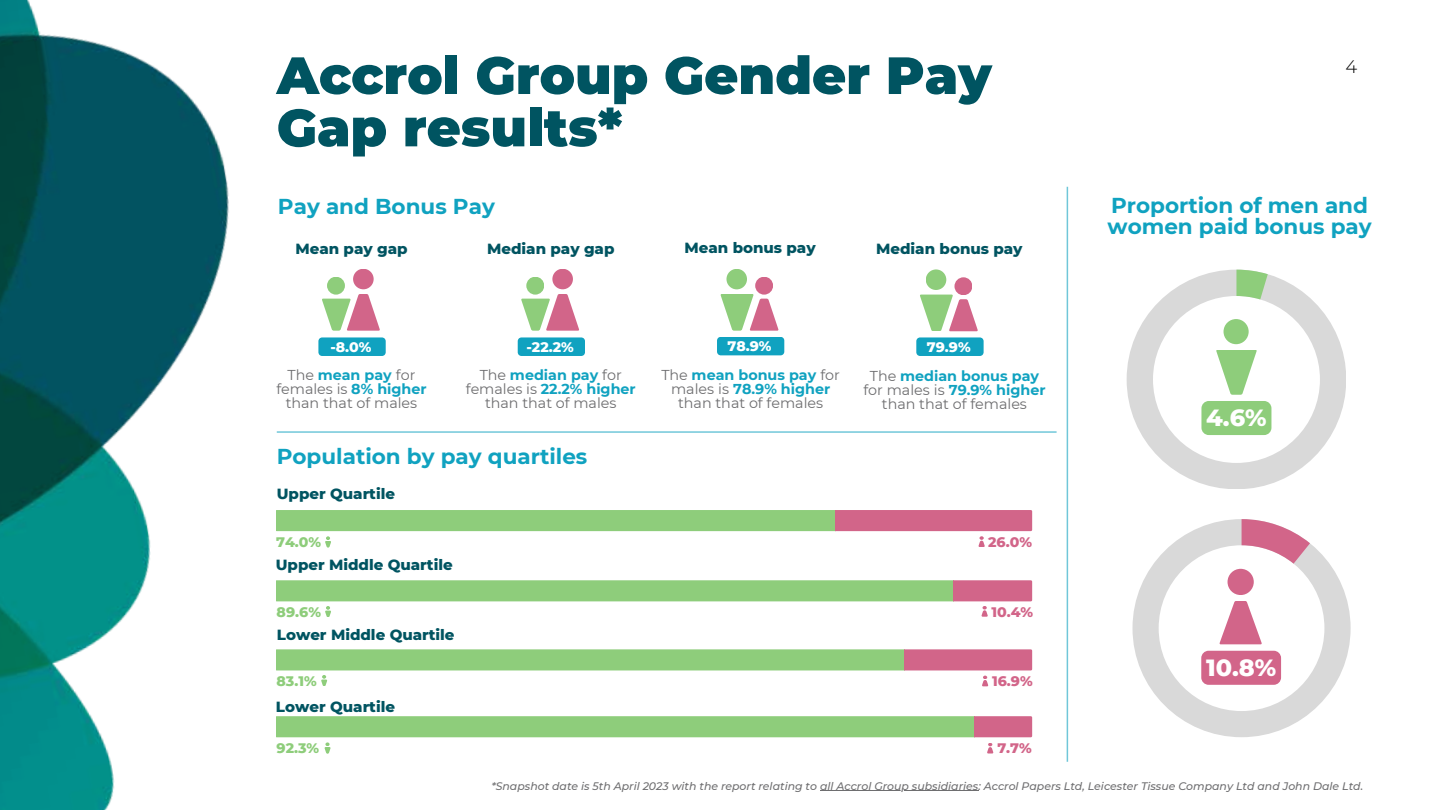
<style>
.page{position:relative;width:1440px;height:810px;background:#fff}
.page>*{position:absolute;margin:0;border:0;box-sizing:border-box;transform-origin:0 0}
.t1{font:900 52.3px/52.3px "Montserrat";color:#005461}
.t2{font:800 23.9px "Montserrat";color:#fff}
.t3{font:700 21.5px/21px "Montserrat";color:#10a2c0}
.t4{font:300 18.1px "Montserrat";color:#000}
.t5{font:800 15px "Montserrat";color:#005461}
.t6{font:14.3px/14.2px "Montserrat";color:#6e6e70;text-align:center}
.t7{font:800 14.1px "Montserrat";color:#fff}
.t8{font:800 14.1px "Montserrat";color:#8ecd7b}
.t9{font:800 14.1px "Montserrat";color:#d26589}
.t10{font:italic 500 10.9px "Montserrat";color:#6e6e70}
.s1{font-weight:700;color:#10a2c0}
</style>
<div class="page">
<img style="left:0;top:0;width:573px;height:810px">
<hr style="left:1067px;top:187px;width:1px;height:575px;background:#70c7d9">
<hr style="left:277px;top:431px;width:780px;height:2px;background:#70c7d9">
<div style="left:353px;top:269px;width:21px;height:20px;background:#d26589;border-radius:50%"></div>
<svg style="left:322px;top:294px;width:58px;height:37px"></svg>
<div style="left:327px;top:277px;width:18px;height:18px;background:#8ecd7b;border-radius:50%"></div>
<svg style="left:318px;top:337px;width:68px;height:19px"></svg>
<div style="left:552px;top:269px;width:21px;height:20px;background:#d26589;border-radius:50%"></div>
<svg style="left:521px;top:294px;width:58px;height:37px"></svg>
<div style="left:526px;top:277px;width:18px;height:18px;background:#8ecd7b;border-radius:50%"></div>
<svg style="left:518px;top:337px;width:67px;height:19px"></svg>
<div style="left:755px;top:277px;width:18px;height:18px;background:#d26589;border-radius:50%"></div>
<svg style="left:721px;top:294px;width:57px;height:37px"></svg>
<div style="left:726px;top:269px;width:21px;height:20px;background:#8ecd7b;border-radius:50%"></div>
<svg style="left:717px;top:337px;width:67px;height:18px"></svg>
<div style="left:954px;top:277px;width:18px;height:18px;background:#d26589;border-radius:50%"></div>
<svg style="left:920px;top:295px;width:58px;height:36px"></svg>
<div style="left:926px;top:269px;width:20px;height:21px;background:#8ecd7b;border-radius:50%"></div>
<svg style="left:916px;top:337px;width:68px;height:19px"></svg>
<svg style="left:1127px;top:270px;width:219px;height:219px"></svg>
<svg style="left:1236px;top:270px;width:32px;height:29px"></svg>
<svg style="left:1133px;top:519px;width:218px;height:218px"></svg>
<svg style="left:1242px;top:519px;width:68px;height:45px"></svg>
<svg style="left:1220px;top:601px;width:42px;height:43px"></svg>
<div style="left:1228px;top:569px;width:26px;height:26px;background:#d26589;border-radius:50%"></div>
<svg style="left:1216px;top:350px;width:41px;height:45px"></svg>
<div style="left:1224px;top:319px;width:25px;height:25px;background:#8ecd7b;border-radius:50%"></div>
<div style="left:1201px;top:401px;width:70px;height:34px;background:#8ecd7b;border-radius:7px"></div>
<div style="left:1201px;top:651px;width:80px;height:34px;background:#d26589;border-radius:7px"></div>
<hr style="left:820px;top:790px;width:158px;height:1px;background:#6e6e70">
<svg style="left:277px;top:580px;width:755px;height:37px"></svg>
<svg style="left:277px;top:649px;width:755px;height:37px"></svg>
<svg style="left:277px;top:716px;width:755px;height:38px"></svg>
<svg style="left:277px;top:510px;width:755px;height:38px"></svg>
<h1 class="t1" style="left:277px;top:49px;width:717px">Accrol Group Gender Pay<br>Gap results*</h1>
<p class="t4" style="left:1346px;top:55px;width:13px">4</p>
<h3 class="t3" style="left:278px;top:196px;width:218px">Pay and Bonus Pay</h3>
<h3 class="t3" style="left:1108px;top:195px;width:266px">Proportion of men and women paid bonus pay</h3>
<p class="t5" style="left:295px;top:239px;width:114px">Mean pay gap</p>
<p class="t5" style="left:487px;top:239px;width:129px">Median pay gap</p>
<p class="t5" style="left:684px;top:239px;width:133px">Mean bonus pay</p>
<p class="t5" style="left:876px;top:239px;width:148px">Median bonus pay</p>
<p class="t7" style="left:330px;top:338px;width:43px">-8.0%</p>
<p class="t6" style="left:276px;top:368px;width:152px">The <span class="s1">mean pay</span> for females is <span class="s1">8% higher </span>than that of males</p>
<p class="t7" style="left:527px;top:338px;width:49px">-22.2%</p>
<p class="t6" style="left:466px;top:368px;width:171px">The <span class="s1">median pay</span> for females is <span class="s1">22.2% higher </span>than that of males</p>
<h3 class="t3" style="left:277px;top:446px;width:312px">Population by pay quartiles</h3>
<p class="t5" style="left:277px;top:484px;width:120px">Upper Quartile</p>
<p class="t7" style="left:727px;top:337px;width:46px">78.9%</p>
<p class="t6" style="left:661px;top:368px;width:180px">The <span class="s1">mean bonus pay</span> for males is <span class="s1">78.9% higher </span>than that of females</p>
<p class="t7" style="left:927px;top:338px;width:45px">79.9%</p>
<p class="t6" style="left:863px;top:368px;width:184px">The <span class="s1">median bonus pay </span>for males is <span class="s1">79.9% higher </span>than that of females</p>
<p class="t8" style="left:276px;top:533px;width:47px">74.0%</p>
<p class="t9" style="left:988px;top:533px;width:45px">26.0%</p>
<p class="t5" style="left:276px;top:556px;width:178px">Upper Middle Quartile</p>
<p class="t8" style="left:277px;top:603px;width:46px">89.6%</p>
<p class="t9" style="left:991px;top:603px;width:43px">10.4%</p>
<p class="t5" style="left:277px;top:626px;width:179px">Lower Middle Quartile</p>
<p class="t8" style="left:277px;top:672px;width:42px">83.1%</p>
<p class="t9" style="left:992px;top:672px;width:42px">16.9%</p>
<p class="t5" style="left:276px;top:697px;width:121px">Lower Quartile</p>
<p class="t8" style="left:277px;top:739px;width:44px">92.3%</p>
<p class="t9" style="left:997px;top:739px;width:36px">7.7%</p>
<h2 class="t2" style="left:1206px;top:403px;width:62px">4.6%</h2>
<h2 class="t2" style="left:1206px;top:653px;width:72px">10.8%</h2>
<p class="t10" style="left:491px;top:779px;width:873px">*Snapshot date is 5th April 2023 with the report relating to all Accrol Group subsidiaries: Accrol Papers Ltd, Leicester Tissue Company Ltd and John Dale Ltd.</p>
</div>
